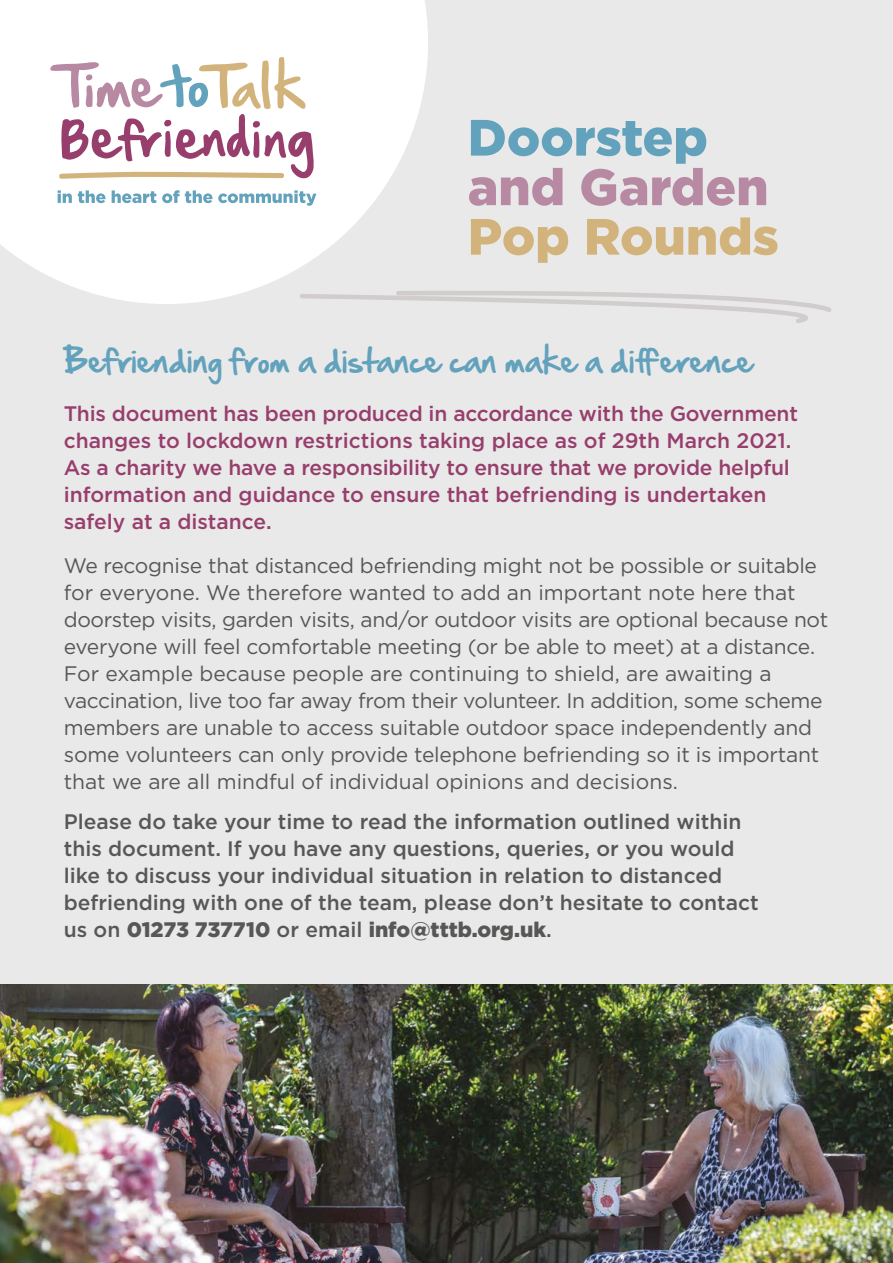
<style>
.page{position:relative;width:893px;height:1263px;background:#e9e9e9}
.page>*{position:absolute;margin:0;border:0;box-sizing:border-box;transform-origin:0 0}
.t1{font:900 51px "Gotham";color:#b789a2}
.t2{font:900 51px "Gotham";color:#d3b37c}
.t3{font:900 51px "Gotham";color:#63a2bc}
.t4{font:28.5px "Hand Of Sean";letter-spacing:-.005em;color:#63a2bc}
.t5{font:21px/27px "Gotham";letter-spacing:-.01em;color:#575756}
.t6{font:500 21px/27px "Gotham";color:#575756}
.t7{font:500 21px/27px "Gotham";letter-spacing:-.01em;color:#973e6d}
.s1{font-weight:900}
</style>
<div class="page">
<img style="left:0;top:984px;width:893px;height:279px">
<svg style="left:0;top:0;width:428px;height:304px;fill:#fff"></svg>
<svg style="left:58px;top:190px;width:14px;height:13px"></svg>
<svg style="left:78px;top:190px;width:27px;height:13px"></svg>
<svg style="left:112px;top:190px;width:44px;height:13px"></svg>
<svg style="left:162px;top:190px;width:154px;height:16px;background:#c4dce5"></svg>
<svg style="left:50px;top:57px;width:264px;height:122px;background:#e4d5d7"></svg>
<svg style="left:297px;top:289px;width:534px;height:34px"></svg>
<h1 class="t3" style="left:468px;top:102px;width:242px">Doorstep</h1>
<h1 class="t1" style="left:468px;top:152px;width:302px">and Garden</h1>
<h1 class="t2" style="left:468px;top:201px;width:313px">Pop Rounds</h1>
<h2 class="t4" style="left:64px;top:335px;width:691px">Befriending from a distance can make a difference</h2>
<p class="t7" style="left:64px;top:400px;width:736px">This document has been produced in accordance with the Government changes to lockdown restrictions taking place as of 29th March 2021.<br>As a charity we have a responsibility to ensure that we provide helpful information and guidance to ensure that befriending is undertaken safely at a distance.</p>
<p class="t5" style="left:64px;top:551px;width:766px">We recognise that distanced befriending might not be possible or suitable for everyone. We therefore wanted to add an important note here that doorstep visits, garden visits, and/or outdoor visits are optional because not everyone will feel comfortable meeting (or be able to meet) at a distance.<br>For example because people are continuing to shield, are awaiting a vaccination, live too far away from their volunteer. In addition, some scheme members are unable to access suitable outdoor space independently and some volunteers can only provide telephone befriending so it is important that we are all mindful of individual opinions and decisions.</p>
<p class="t6" style="left:64px;top:807px;width:696px">Please do take your time to read the information outlined within this document. If you have any questions, queries, or you would like to discuss your individual situation in relation to distanced befriending with one of the team, please don’t hesitate to contact us on <span class="s1">01273 737710</span> or email <span class="s1">info@tttb.org.uk</span>.</p>
</div>
